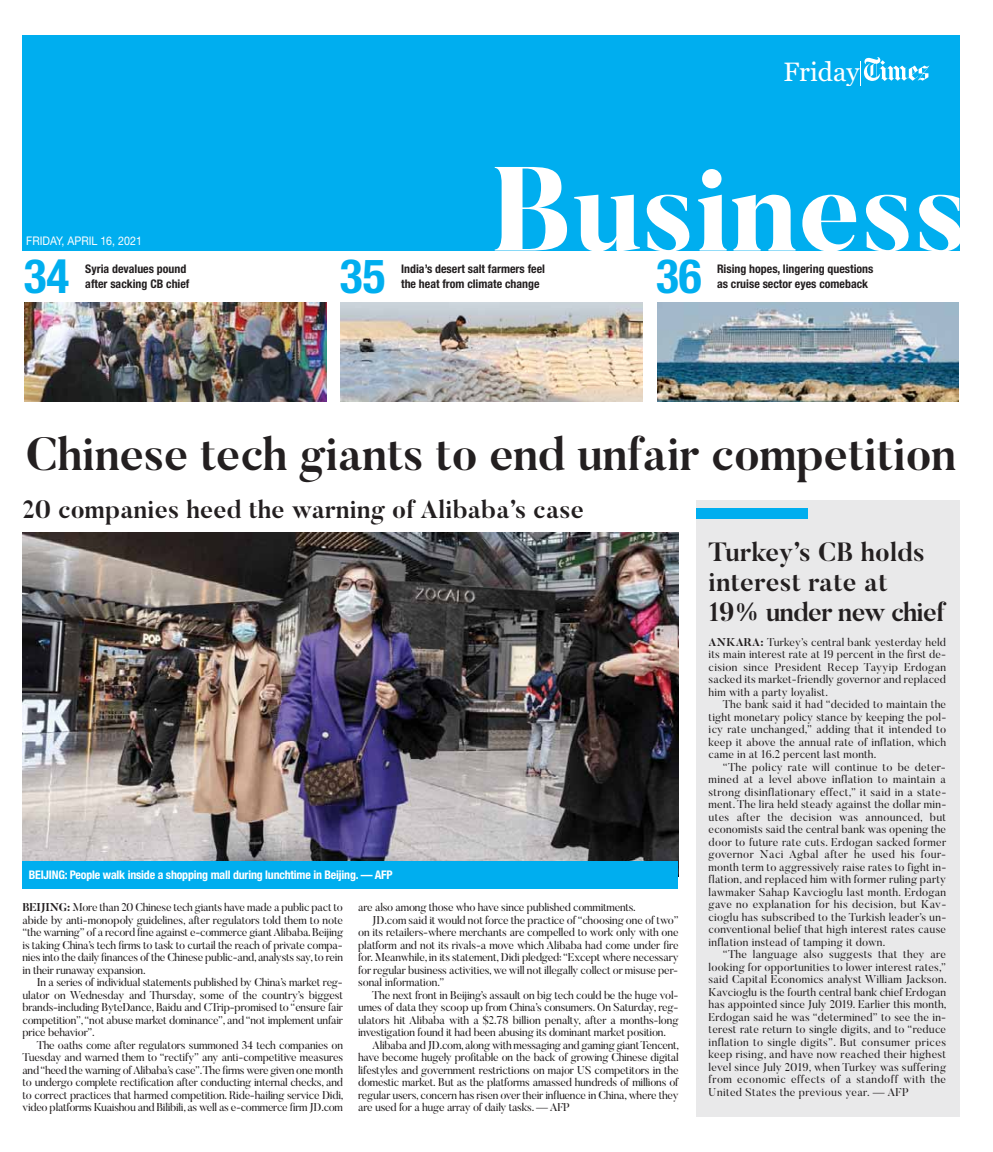
<style>
.page{position:relative;width:993px;height:1152px;background:#fff}
.page>*{position:absolute;margin:0;border:0;box-sizing:border-box;transform-origin:0 0}
.t1{font:800 118.62px "Butler";color:#fff}
.t2{font:700 condensed 47.5px "Helvetica Neue";color:#00aeef}
.t3{font:700 46.25px "Butler";letter-spacing:-.005em;color:#231f20}
.t4{font:26.5px "Georgia+T42";color:#fff}
.t5{font:700 26.25px/30px "Butler";letter-spacing:.01em;color:#231f20}
.t6{font:700 25px "Butler";letter-spacing:.01em;color:#231f20}
.t7{font:700 condensed 11.88px "Helvetica Neue";color:#231f20}
.t8{font:700 condensed 11.88px "Helvetica Neue";letter-spacing:-.015em;color:#fff}
.t9{font:11.88px "Helvetica Neue";color:#fff;scale:.9 1}
.t10{font:11.25px/12.5px "Butler";letter-spacing:-.02em;color:#231f20;text-align:justify}
.s1{font-weight:700}
</style>
<div class="page">
<div style="left:22px;top:35px;width:937px;height:216px;background:#00aeef"></div>
<img style="left:25px;top:302px;width:301px;height:99px">
<img style="left:341px;top:302px;width:301px;height:99px">
<img style="left:657px;top:302px;width:301px;height:99px">
<svg style="left:860px;top:57px;width:69px;height:28px"></svg>
<img style="left:22px;top:532px;width:656px;height:329px">
<div style="left:22px;top:861px;width:656px;height:27px;background:#00aeef"></div>
<div style="left:696px;top:500px;width:263px;height:616px;background:#e9e9ea"></div>
<div style="left:695px;top:509px;width:112px;height:10px;background:#00aeef"></div>
<h3 class="t4" style="left:783px;top:56px;width:77px">Friday</h3>
<p class="t9" style="left:26px;top:234px;width:130px">FRIDAY, APRIL 16, 2021</p>
<h1 class="t1" style="left:490px;top:140px;width:478px">Business</h1>
<h2 class="t2" style="left:24px;top:259px;width:47px">34</h2>
<p class="t7" style="left:85px;top:265px;width:102px">Syria devalues pound</p>
<p class="t7" style="left:85px;top:280px;width:106px">after sacking CB chief</p>
<h2 class="t2" style="left:340px;top:259px;width:47px">35</h2>
<p class="t7" style="left:401px;top:265px;width:145px">India’s desert salt farmers feel</p>
<p class="t7" style="left:401px;top:280px;width:140px">the heat from climate change</p>
<h2 class="t2" style="left:656px;top:259px;width:47px">36</h2>
<p class="t7" style="left:716px;top:265px;width:158px">Rising hopes, lingering questions</p>
<p class="t7" style="left:716px;top:280px;width:152px">as cruise sector eyes comeback</p>
<h3 class="t3" style="left:26px;top:436px;width:931px">Chinese tech giants to end unfair competition</h3>
<h3 class="t6" style="left:22px;top:500px;width:562px">20 companies heed the warning of Alibaba’s case</h3>
<p class="t8" style="left:29px;top:870px;width:365px">BEIJING: People walk inside a shopping mall during lunchtime in Beijing. — AFP</p>
<p class="t10" style="left:22px;top:902px;width:322px"><span class="s1">BEIJING:</span> More than 20 Chinese tech giants have made a public pact to abide by anti-monopoly guidelines, after regulators told them to note “the warning” of a record fine against e-commerce giant Alibaba. Beijing is taking China’s tech firms to task to curtail the reach of private compa&shy;nies into the daily finances of the Chinese public-and, analysts say, to rein in their runaway expansion.</p>
<p class="t10" style="left:22px;top:977px;width:322px;text-indent:14px">In a series of individual statements published by China’s market reg&shy;ulator on Wednesday and Thursday, some of the country’s biggest brands-including ByteDance, Baidu and CTrip-promised to “ensure fair competition”, “not abuse market dominance”, and “not implement unfair price behavior”.</p>
<p class="t10" style="left:22px;top:1039px;width:322px;text-indent:14px">The oaths come after regulators summoned 34 tech companies on Tuesday and warned them to “rectify” any anti-competitive measures and “heed the warning of Alibaba’s case”. The firms were given one month to undergo complete rectification after conducting internal checks, and to correct practices that harmed competition. Ride-hailing service Didi, video platforms Kuaishou and Bilibili, as well as e-commerce firm JD.com</p>
<p class="t10" style="left:358px;top:902px;width:279px">are also among those who have since published commitments.</p>
<p class="t10" style="left:372px;top:914px;width:308px">JD.com said it would not force the practice of “choosing one of two”</p>
<p class="t10" style="left:358px;top:927px;width:322px">on its retailers-where merchants are compelled to work only with one</p>
<p class="t10" style="left:358px;top:939px;width:322px">platform and not its rivals-a move which Alibaba had come under fire</p>
<p class="t10" style="left:358px;top:952px;width:322px">for. Meanwhile, in its statement, Didi pledged: “Except where necessary</p>
<p class="t10" style="left:358px;top:964px;width:321px">for regular business activities, we will not illegally collect or misuse per-</p>
<p class="t10" style="left:358px;top:977px;width:87px">sonal information.”</p>
<p class="t10" style="left:372px;top:989px;width:307px">The next front in Beijing’s assault on big tech could be the huge vol-</p>
<p class="t10" style="left:358px;top:1002px;width:322px">umes of data they scoop up from China’s consumers. On Saturday, reg-</p>
<p class="t10" style="left:358px;top:1014px;width:322px">ulators hit Alibaba with a $2.78 billion penalty, after a months-long</p>
<p class="t10" style="left:358px;top:1027px;width:309px">investigation found it had been abusing its dominant market position.</p>
<p class="t10" style="left:372px;top:1039px;width:308px">Alibaba and JD.com, along with messaging and gaming giant Tencent,</p>
<p class="t10" style="left:358px;top:1052px;width:322px">have become hugely profitable on the back of growing Chinese digital</p>
<p class="t10" style="left:358px;top:1064px;width:322px">lifestyles and government restrictions on major US competitors in the</p>
<p class="t10" style="left:358px;top:1077px;width:322px">domestic market. But as the platforms amassed hundreds of millions of</p>
<p class="t10" style="left:358px;top:1089px;width:322px">regular users, concern has risen over their influence in China, where they</p>
<p class="t10" style="left:358px;top:1102px;width:213px">are used for a huge array of daily tasks. — AFP</p>
<h3 class="t5" style="left:708px;top:539px;width:238px">Turkey’s CB holds interest rate at<br>19% under new chief</h3>
<p class="t10" style="left:708px;top:636px;width:239px"><span class="s1">ANKARA:</span> Turkey’s central bank yesterday held its main interest rate at 19 percent in the first de&shy;cision since President Recep Tayyip Erdogan sacked its market-friendly governor and replaced him with a party loyalist.</p>
<p class="t10" style="left:708px;top:699px;width:239px;text-indent:14px">The bank said it had “decided to maintain the tight monetary policy stance by keeping the pol&shy;icy rate unchanged,” adding that it intended to keep it above the annual rate of inflation, which came in at 16.2 percent last month.</p>
<p class="t10" style="left:708px;top:761px;width:239px;text-indent:14px">“The policy rate will continue to be deter&shy;mined at a level above inflation to maintain a strong disinflationary effect,” it said in a state&shy;ment. The lira held steady against the dollar min&shy;utes after the decision was announced, but economists said the central bank was opening the door to future rate cuts. Erdogan sacked former governor Naci Agbal after he used his four&shy;month term to aggressively raise rates to fight in&shy;flation, and replaced him with former ruling party lawmaker Sahap Kavcioglu last month. Erdogan gave no explanation for his decision, but Kav&shy;cioglu has subscribed to the Turkish leader’s un&shy;conventional belief that high interest rates cause inflation instead of tamping it down.</p>
<p class="t10" style="left:708px;top:949px;width:239px;text-indent:14px">“The language also suggests that they are looking for opportunities to lower interest rates,” said Capital Economics analyst William Jackson.<br>Kavcioglu is the fourth central bank chief Erdogan has appointed since July 2019. Earlier this month, Erdogan said he was “determined” to see the in&shy;terest rate return to single digits, and to “reduce inflation to single digits”. But consumer prices keep rising, and have now reached their highest level since July 2019, when Turkey was suffering from economic effects of a standoff with the United States the previous year. — AFP</p>
</div>
